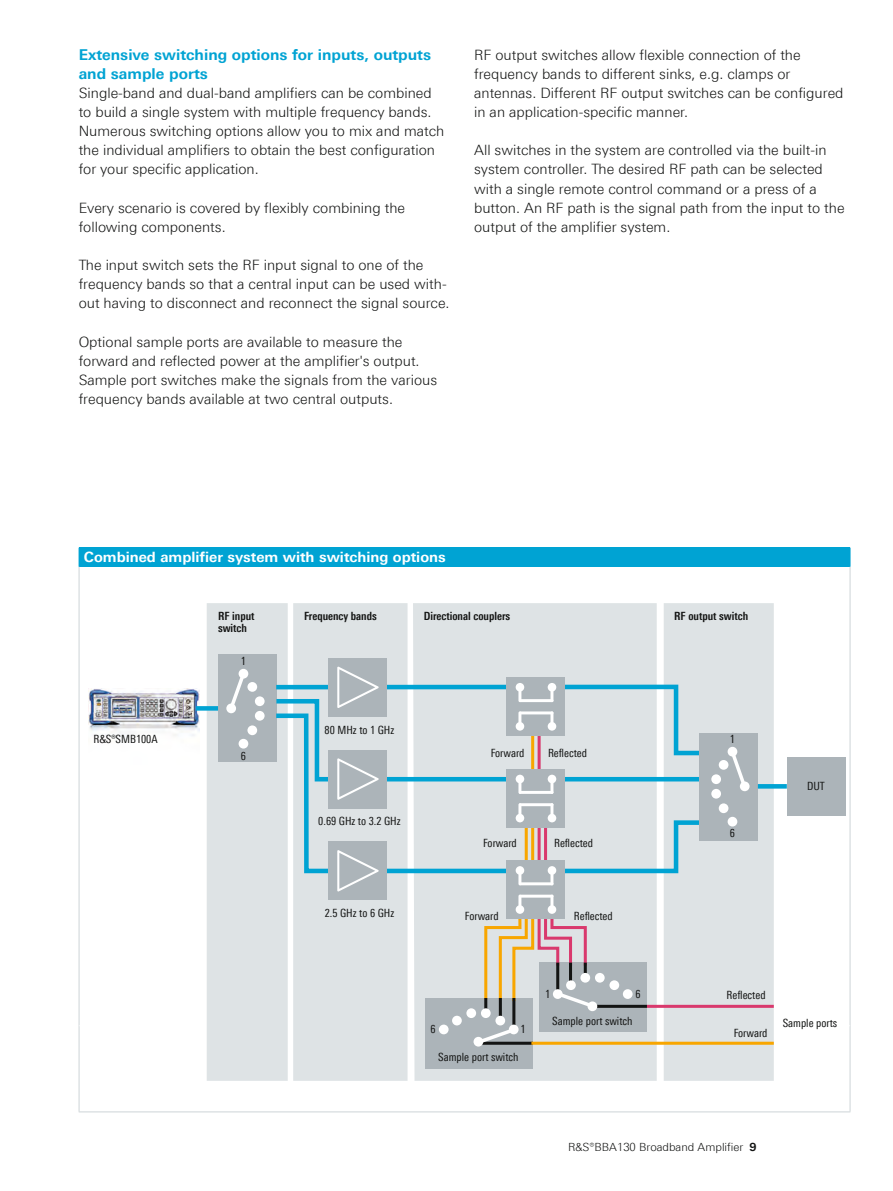
<style>
.page{position:relative;width:893px;height:1191px;background:#fff}
.page>*{position:absolute;margin:0;border:0;box-sizing:border-box;transform-origin:0 0}
.t1{font:700 15px/19.2px "Linotype Univers 630";color:#00a3d3}
.t2{font:300 14.25px/19.2px "Linotype Univers 330";color:#131413}
.t3{font:700 14.25px "Linotype Univers 630";color:#fff}
.t4{font:11.4px "Linotype Univers 420 Cn";color:#131413}
.t5{font:700 11.4px/12.1px "Linotype Univers 620 Cn";color:#131413}
.t6{font:300 11.25px "Linotype Univers 330";color:#131413}
.s1{font-family:"Linotype Univers 630";font-weight:700}
</style>
<div class="page">
<div style="left:79px;top:547px;width:771px;height:20px;background:#00a3d3"></div>
<svg style="left:850px;top:547px;width:1px;height:20px"></svg>
<hr style="left:79px;top:1025px;width:1px;height:86px;background:#cdd4d7">
<hr style="left:850px;top:1025px;width:1px;height:86px;background:#cdd4d7">
<hr style="left:79px;top:1111px;width:771px;height:1px;background:#cdd4d7">
<hr style="left:79px;top:567px;width:1px;height:458px;background:#cdd4d7">
<hr style="left:850px;top:567px;width:1px;height:458px;background:#cdd4d7">
<hr style="left:79px;top:1025px;width:771px;height:1px;background:#fff">
<div style="left:413px;top:603px;width:244px;height:477px;background:#dee3e5"></div>
<div style="left:207px;top:603px;width:81px;height:477px;background:#dee3e5"></div>
<div style="left:293px;top:603px;width:115px;height:477px;background:#dee3e5"></div>
<div style="left:664px;top:603px;width:110px;height:477px;background:#dee3e5"></div>
<img style="left:88px;top:689px;width:111px;height:47px">
<div style="left:787px;top:757px;width:58px;height:58px;background:#acb4b9"></div>
<div style="left:425px;top:998px;width:108px;height:70px;background:#acb4b9"></div>
<div style="left:539px;top:962px;width:108px;height:70px;background:#acb4b9"></div>
<div style="left:218px;top:654px;width:58px;height:108px;background:#acb4b9"></div>
<div style="left:255px;top:696px;width:10px;height:10px;background:#fff;border-radius:50%"></div>
<div style="left:226px;top:703px;width:10px;height:10px;background:#fff;border-radius:50%"></div>
<div style="left:255px;top:711px;width:10px;height:9px;background:#fff;border-radius:50%"></div>
<div style="left:247px;top:682px;width:10px;height:10px;background:#fff;border-radius:50%"></div>
<div style="left:247px;top:725px;width:10px;height:10px;background:#fff;border-radius:50%"></div>
<div style="left:239px;top:669px;width:9px;height:9px;background:#fff;border-radius:50%"></div>
<div style="left:239px;top:739px;width:9px;height:9px;background:#fff;border-radius:50%"></div>
<hr style="left:647px;top:1005px;width:127px;height:3px;background:#d9396d">
<div style="left:329px;top:658px;width:58px;height:58px;background:#acb4b9"></div>
<div style="left:700px;top:733px;width:58px;height:108px;background:#acb4b9"></div>
<div style="left:711px;top:774px;width:10px;height:10px;background:#fff;border-radius:50%"></div>
<svg style="left:740px;top:781px;width:10px;height:10px"></svg>
<div style="left:711px;top:789px;width:10px;height:9px;background:#fff;border-radius:50%"></div>
<svg style="left:731px;top:752px;width:16px;height:38px"></svg>
<div style="left:719px;top:760px;width:9px;height:10px;background:#fff;border-radius:50%"></div>
<div style="left:719px;top:803px;width:9px;height:10px;background:#fff;border-radius:50%"></div>
<div style="left:728px;top:747px;width:9px;height:9px;background:#fff;border-radius:50%"></div>
<div style="left:728px;top:817px;width:9px;height:9px;background:#fff;border-radius:50%"></div>
<div style="left:588px;top:1001px;width:9px;height:10px;background:#fff;border-radius:50%"></div>
<svg style="left:758px;top:784px;width:29px;height:4px"></svg>
<svg style="left:196px;top:706px;width:22px;height:4px"></svg>
<svg style="left:230px;top:673px;width:15px;height:34px"></svg>
<hr style="left:478px;top:1041px;width:55px;height:3px;background:#131413">
<hr style="left:531px;top:1041px;width:243px;height:3px;background:#f8a600">
<svg style="left:482px;top:1029px;width:34px;height:14px"></svg>
<hr style="left:512px;top:998px;width:3px;height:27px;background:#131413">
<hr style="left:499px;top:998px;width:3px;height:18px;background:#131413">
<div style="left:466px;top:1008px;width:10px;height:10px;background:#fff;border-radius:50%"></div>
<div style="left:481px;top:1008px;width:10px;height:10px;background:#fff;border-radius:50%"></div>
<div style="left:452px;top:1015px;width:10px;height:10px;background:#fff;border-radius:50%"></div>
<div style="left:495px;top:1015px;width:10px;height:10px;background:#fff;border-radius:50%"></div>
<div style="left:439px;top:1024px;width:10px;height:10px;background:#fff;border-radius:50%"></div>
<div style="left:509px;top:1024px;width:10px;height:10px;background:#fff;border-radius:50%"></div>
<div style="left:474px;top:1037px;width:9px;height:9px;background:#fff;border-radius:50%"></div>
<svg style="left:276px;top:666px;width:428px;height:342px"></svg>
<div style="left:516px;top:722px;width:8px;height:8px;background:#fff;border-radius:50%"></div>
<div style="left:548px;top:722px;width:8px;height:8px;background:#fff;border-radius:50%"></div>
<p class="t1" style="left:79px;top:45px;width:354px">Extensive switching options for inputs, outputs and sample ports</p>
<p class="t2" style="left:79px;top:83px;width:367px">Single-band and dual-band amplifiers can be combined to build a single system with multiple frequency bands.<br>Numerous switching options allow you to mix and match the individual amplifiers to obtain the best configuration for your specific application.</p>
<p class="t2" style="left:79px;top:198px;width:328px">Every scenario is covered by flexibly combining the following components.</p>
<p class="t2" style="left:79px;top:255px;width:372px">The input switch sets the RF input signal to one of the frequency bands so that a central input can be used with&shy;out having to disconnect and reconnect the signal source.</p>
<p class="t2" style="left:79px;top:332px;width:360px">Optional sample ports are available to measure the forward and reflected power at the amplifier's output.<br>Sample port switches make the signals from the various frequency bands available at two central outputs.</p>
<p class="t2" style="left:474px;top:45px;width:371px">RF output switches allow flexible connection of the frequency bands to different sinks, e.g. clamps or antennas. Different RF output switches can be configured in an application-specific manner.</p>
<p class="t2" style="left:474px;top:140px;width:372px">All switches in the system are controlled via the built-in system controller. The desired RF path can be selected with a single remote control command or a press of a button. An RF path is the signal path from the input to the output of the amplifier system.</p>
<p class="t3" style="left:84px;top:548px;width:363px">Combined amplifier system with switching options</p>
<p class="t4" style="left:93px;top:732px;width:66px">¸SMB100A</p>
<p class="t5" style="left:218px;top:610px;width:38px">RF input switch</p>
<p class="t5" style="left:304px;top:610px;width:74px">Frequency bands</p>
<p class="t5" style="left:424px;top:610px;width:88px">Directional couplers</p>
<p class="t5" style="left:674px;top:610px;width:75px">RF output switch</p>
<p class="t4" style="left:241px;top:655px;width:7px">1</p>
<p class="t4" style="left:241px;top:749px;width:7px">6</p>
<p class="t4" style="left:325px;top:723px;width:71px">80 MHz to 1 GHz</p>
<p class="t4" style="left:318px;top:814px;width:84px">0.69 GHz to 3.2 GHz</p>
<p class="t4" style="left:325px;top:906px;width:71px">2.5 GHz to 6 GHz</p>
<p class="t4" style="left:491px;top:746px;width:35px">Forward</p>
<p class="t4" style="left:548px;top:746px;width:41px">Reflected</p>
<p class="t4" style="left:483px;top:836px;width:35px">Forward</p>
<p class="t4" style="left:554px;top:836px;width:41px">Reflected</p>
<p class="t4" style="left:465px;top:909px;width:35px">Forward</p>
<p class="t4" style="left:574px;top:909px;width:41px">Reflected</p>
<p class="t4" style="left:730px;top:732px;width:7px">1</p>
<p class="t4" style="left:730px;top:826px;width:7px">6</p>
<p class="t4" style="left:807px;top:779px;width:19px">DUT</p>
<p class="t4" style="left:430px;top:1022px;width:7px">6</p>
<p class="t4" style="left:520px;top:1022px;width:7px">1</p>
<p class="t4" style="left:438px;top:1050px;width:82px">Sample port switch</p>
<p class="t4" style="left:545px;top:987px;width:7px">1</p>
<p class="t4" style="left:635px;top:987px;width:7px">6</p>
<p class="t4" style="left:552px;top:1014px;width:82px">Sample port switch</p>
<p class="t4" style="left:727px;top:988px;width:41px">Reflected</p>
<p class="t4" style="left:734px;top:1026px;width:35px">Forward</p>
<p class="t4" style="left:783px;top:1016px;width:56px">Sample ports</p>
<p class="t6" style="left:568px;top:1140px;width:190px">R&amp;S®BBA130 Broadband Amplifier <span class="s1">9</span></p>
</div>
